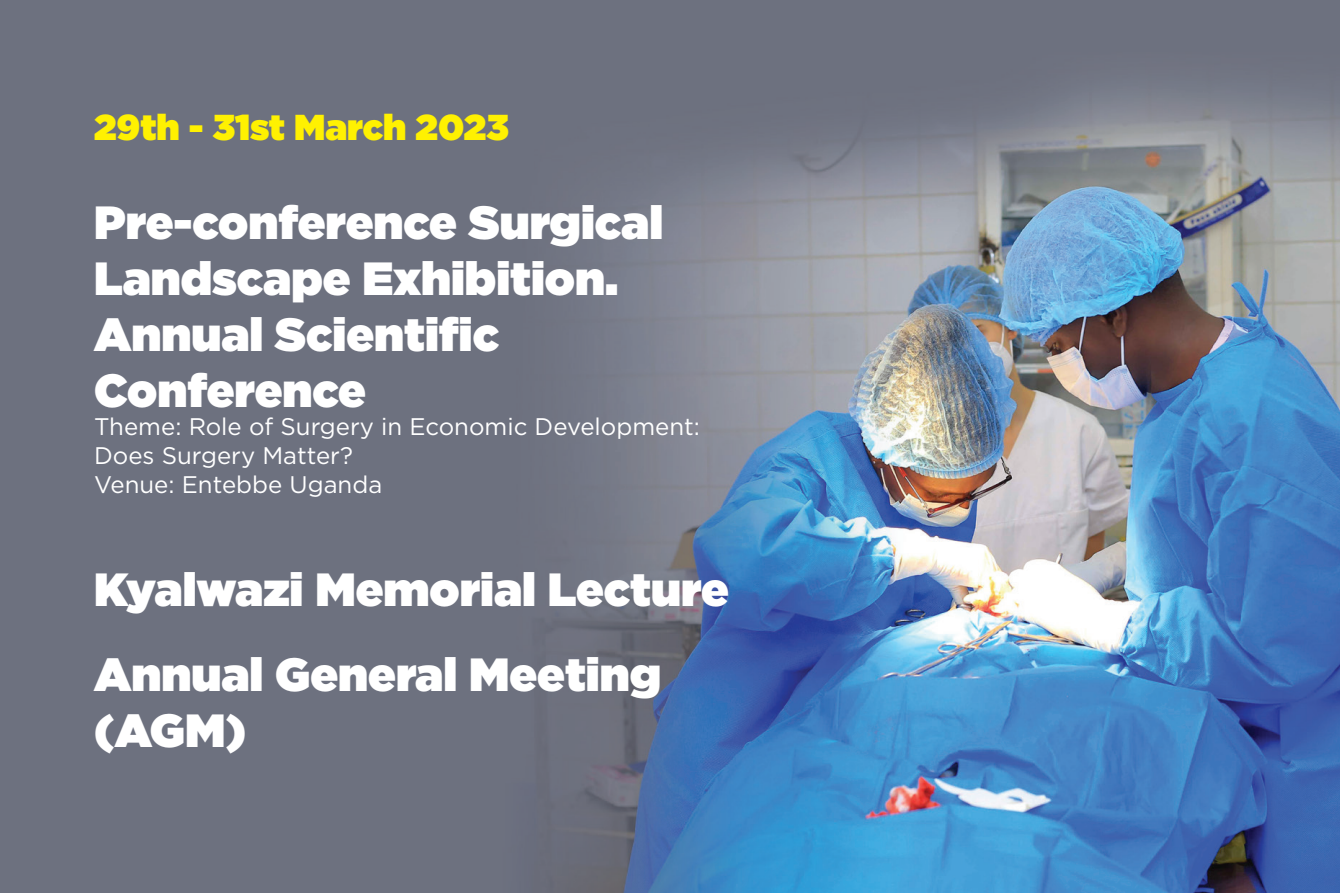
<style>
.page{position:relative;width:1340px;height:893px;background:#fff}
.page>*{position:absolute;margin:0;border:0;box-sizing:border-box;transform-origin:0 0}
.t1{font:900 46.5px/55.8px "Gotham";color:#fff}
.t2{font:900 36px "Gotham";color:#fff101}
.t3{font:24px/28.8px "Gotham";color:#fff}
</style>
<div class="page">
<img style="left:1px;top:0;width:1338px;height:893px">
<img style="left:0;top:0;width:1px;height:893px">
<p class="t2" style="left:94px;top:102px;width:416px">29th - 31st March 2023</p>
<p class="t1" style="left:94px;top:194px;width:571px">Pre-conference Surgical<br>Landscape Exhibition.<br>Annual Scientific<br>Conference</p>
<p class="t3" style="left:94px;top:412px;width:607px">Theme: Role of Surgery in Economic Development:<br>Does Surgery Matter?<br>Venue: Entebbe Uganda</p>
<p class="t1" style="left:94px;top:547px;width:636px;line-height:84.6px">Kyalwazi Memorial Lecture<br>Annual General Meeting</p>
<p class="t1" style="left:94px;top:702px;width:153px">(AGM)</p>
</div>
